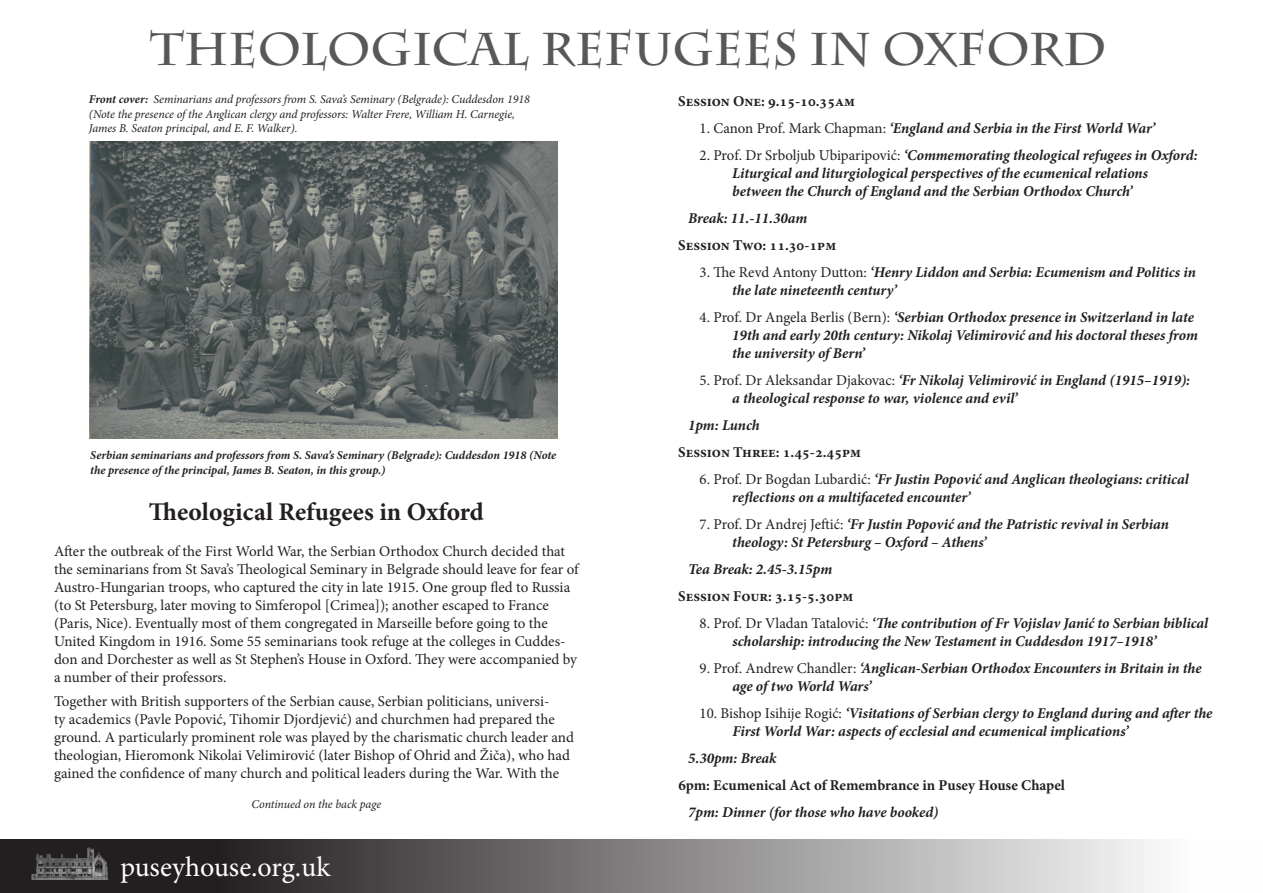
<style>
.page{position:relative;width:1263px;height:893px;background:#fff}
.page>*{position:absolute;margin:0;border:0;box-sizing:border-box;transform-origin:0 0}
.t1{font:700 45.9px "Charlemagne Std";color:#57585a}
.t2{font:28.05px "Minion Pro";letter-spacing:-.005em;color:#fff}
.t3{font:700 25.5px "Minion Pro";color:#231f20}
.t4{font:italic 700 15px/18px "Minion Pro";letter-spacing:-.005em;color:#231f20}
.t5{font:15px/18px "Minion Pro";color:#231f20}
.t6{font:700 15px "Minion Pro";color:#231f20}
.t7{font:italic 12px/14.4px "Minion Pro";letter-spacing:-.01em;color:#231f20}
.t8{font:italic 700 12px/14.4px "Minion Pro";letter-spacing:-.005em;color:#231f20}
.s1{font-weight:400;font-style:normal}
.s2{font-weight:700}
</style>
<div class="page">
<svg style="left:0;top:839px;width:1156px;height:54px;background:#7c797a"></svg>
<img style="left:32px;top:846px;width:77px;height:34px">
<img style="left:89px;top:141px;width:469px;height:298px">
<h1 class="t1" style="left:150px;top:23px;width:958px">THEOLOGICAL REFUGEES IN OXFORD</h1>
<p class="t6" style="left:678px;top:90px;width:178px">Session One: 9.15-10.35am</p>
<p class="t4" style="left:699px;top:118px;width:457px"><span class="s1">1. Canon Prof. Mark Chapman:</span> ‘England and Serbia in the First World War’</p>
<p class="t4" style="left:732px;top:145px;width:467px;text-indent:-33px"><span class="s1">2. Prof. Dr Srboljub Ubiparipović:</span> ‘Commemorating theological refugees in Oxford:<br>Liturgical and liturgiological perspectives of the ecumenical relations between the Church of England and the Serbian Orthodox Church’</p>
<p class="t4" style="left:688px;top:208px;width:121px">Break: 11.-11.30am</p>
<p class="t6" style="left:678px;top:234px;width:159px">Session Two: 11.30-1pm</p>
<p class="t4" style="left:732px;top:262px;width:465px;text-indent:-33px"><span class="s1">3. The Revd Antony Dutton:</span> ‘Henry Liddon and Serbia: Ecumenism and Politics in the late nineteenth century’</p>
<p class="t4" style="left:732px;top:307px;width:467px;text-indent:-33px"><span class="s1">4. Prof. Dr Angela Berlis (Bern):</span> ‘Serbian Orthodox presence in Switzerland in late<br>19th and early 20th century: Nikolaj Velimirović and his doctoral theses from the university of Bern’</p>
<p class="t4" style="left:732px;top:370px;width:459px;text-indent:-33px"><span class="s1">5. Prof. Dr Aleksandar Djakovac:</span> ‘Fr Nikolaj Velimirović in England (1915–1919): a theological response to war, violence and evil’</p>
<p class="t4" style="left:688px;top:415px;width:73px">1pm: Lunch</p>
<p class="t6" style="left:678px;top:441px;width:184px">Session Three: 1.45-2.45pm</p>
<p class="t4" style="left:732px;top:469px;width:458px;text-indent:-33px"><span class="s1">6. Prof. Dr Bogdan Lubardić:</span> ‘Fr Justin Popović and Anglican theologians: critical reflections on a multifaceted encounter’</p>
<p class="t4" style="left:732px;top:514px;width:438px;text-indent:-33px"><span class="s1">7. Prof. Dr Andrej Jeftić:</span> ‘Fr Justin Popović and the Patristic revival in Serbian theology: St Petersburg – Oxford – Athens’</p>
<p class="t4" style="left:688px;top:559px;width:146px">Tea Break: 2.45-3.15pm</p>
<p class="t6" style="left:678px;top:585px;width:177px">Session Four: 3.15-5.30pm</p>
<p class="t4" style="left:732px;top:613px;width:477px;text-indent:-33px"><span class="s1">8. Prof. Dr Vladan Tatalović:</span> ‘The contribution of Fr Vojislav Janić to Serbian biblical scholarship: introducing the New Testament in Cuddesdon 1917–1918’</p>
<p class="t4" style="left:732px;top:658px;width:471px;text-indent:-33px"><span class="s1">9. Prof. Andrew Chandler:</span> ‘Anglican-Serbian Orthodox Encounters in Britain in the age of two World Wars’</p>
<p class="t4" style="left:732px;top:703px;width:482px;text-indent:-33px"><span class="s1">10. Bishop Isihije Rogić:</span> ‘Visitations of Serbian clergy to England during and after the<br>First World War: aspects of ecclesial and ecumenical implications’</p>
<p class="t4" style="left:688px;top:748px;width:90px">5.30pm: Break</p>
<p class="t6" style="left:678px;top:774px;width:388px">6pm: Ecumenical Act of Remembrance in Pusey House Chapel</p>
<p class="t4" style="left:688px;top:802px;width:252px">7pm: Dinner (for those who have booked)</p>
<p class="t7" style="left:89px;top:92px;width:442px"><span class="s2">Front cover:</span> Seminarians and professors from S. Sava’s Seminary (Belgrade): Cuddesdon 1918 (Note the presence of the Anglican clergy and professors: Walter Frere, William H. Carnegie,<br>James B. Seaton principal, and E. F. Walker).</p>
<p class="t8" style="left:90px;top:448px;width:467px">Serbian seminarians and professors from S. Sava’s Seminary (Belgrade): Cuddesdon 1918 (Note the presence of the principal, James B. Seaton, in this group.)</p>
<h3 class="t3" style="left:149px;top:494px;width:337px">Theological Refugees in Oxford</h3>
<p class="t5" style="left:54px;top:542px;width:526px">After the outbreak of the First World War, the Serbian Orthodox Church decided that the seminarians from St Sava’s Theological Seminary in Belgrade should leave for fear of Austro-Hungarian troops, who captured the city in late 1915. One group fled to Russia (to St Petersburg, later moving to Simferopol [Crimea]); another escaped to France (Paris, Nice). Eventually most of them congregated in Marseille before going to the United Kingdom in 1916. Some 55 seminarians took refuge at the colleges in Cuddes&shy;don and Dorchester as well as St Stephen’s House in Oxford. They were accompanied by a number of their professors.</p>
<p class="t5" style="left:54px;top:692px;width:521px">Together with British supporters of the Serbian cause, Serbian politicians, universi-<br>ty academics (Pavle Popović, Tihomir Djordjević) and churchmen had prepared the ground. A particularly prominent role was played by the charismatic church leader and theologian, Hieromonk Nikolai Velimirović (later Bishop of Ohrid and Žiča), who had gained the confidence of many church and political leaders during the War. With the</p>
<p class="t7" style="left:251px;top:797px;width:131px">Continued on the back page</p>
<h2 class="t2" style="left:120px;top:848px;width:211px">puseyhouse.org.uk</h2>
</div>
